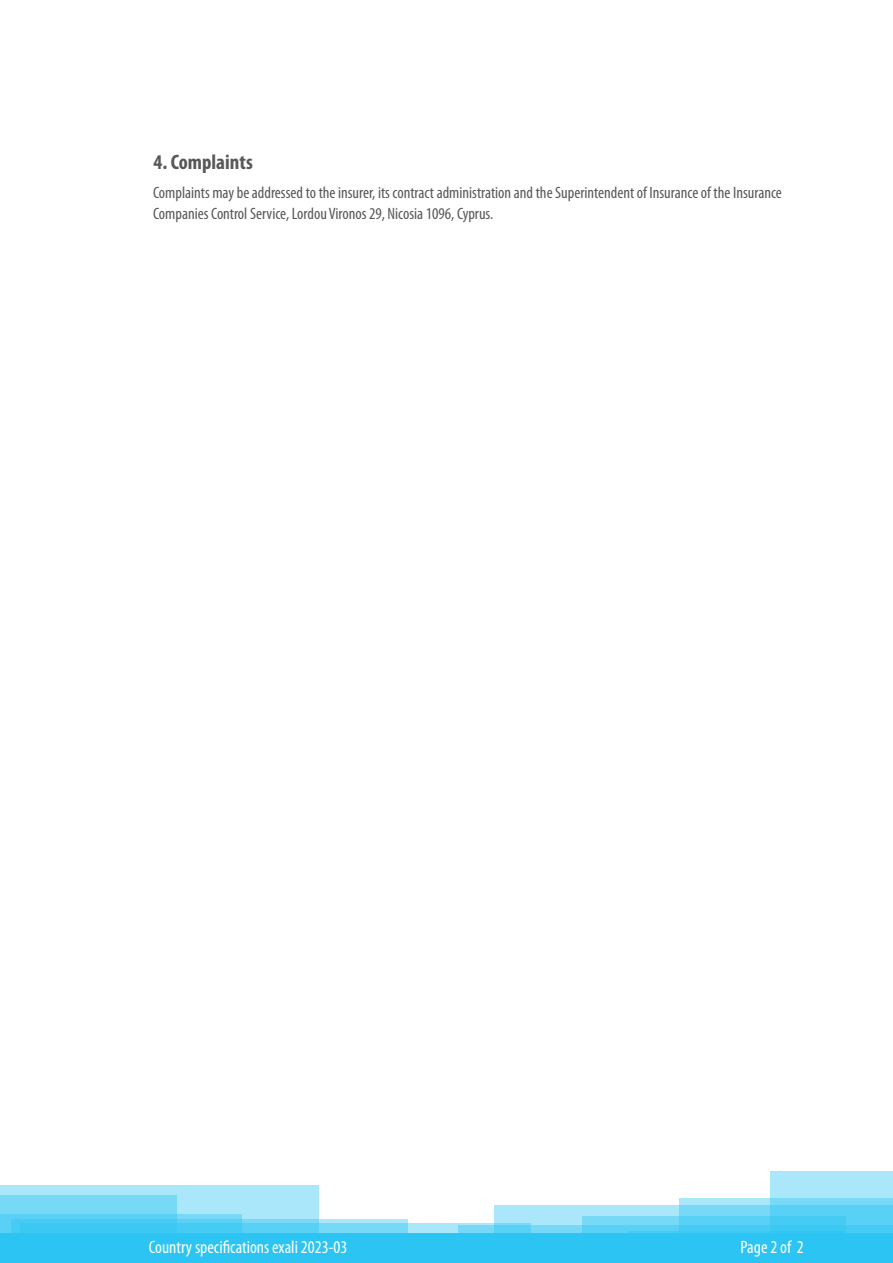
<style>
.page{position:relative;width:893px;height:1263px;background:#fff}
.page>*{position:absolute;margin:0;border:0;box-sizing:border-box;transform-origin:0 0}
.t1{font:700 condensed 21px "Myriad Pro";color:#57585a}
.t2{font:condensed 18px "Myriad Pro";color:#fff}
.t3{font:condensed 16.5px/21px "Myriad Pro";color:#57585a}
</style>
<div class="page">
<div style="left:770px;top:1171px;width:123px;height:92px;background:#abe7fa"></div>
<svg style="left:679px;top:1198px;width:214px;height:7px"></svg>
<svg style="left:494px;top:1205px;width:399px;height:20px;background:#87ddf7"></svg>
<svg style="left:531px;top:1225px;width:362px;height:8px"></svg>
<svg style="left:582px;top:1216px;width:264px;height:17px;background:#53cef4"></svg>
<div style="left:11px;top:1219px;width:397px;height:44px;background:#abe7fa"></div>
<svg style="left:319px;top:1223px;width:212px;height:10px;background:#81dbf7"></svg>
<svg style="left:0;top:1185px;width:319px;height:48px;background:#7ddaf7"></svg>
<div style="left:0;top:1233px;width:893px;height:30px;background:#2bc4f3"></div>
<p class="t1" style="left:153px;top:150px;width:101px">4. Complaints</p>
<p class="t3" style="left:153px;top:182px;width:630px">Complaints may be addressed to the insurer, its contract administration and the Superintendent of Insurance of the Insurance<br>Companies Control Service, Lordou Vironos 29, Nicosia 1096, Cyprus.</p>
<p class="t2" style="left:149px;top:1236px;width:200px">Country specifications exali 2023-03</p>
<p class="t2" style="left:740px;top:1236px;width:65px">Page 2 of 2</p>
</div>
